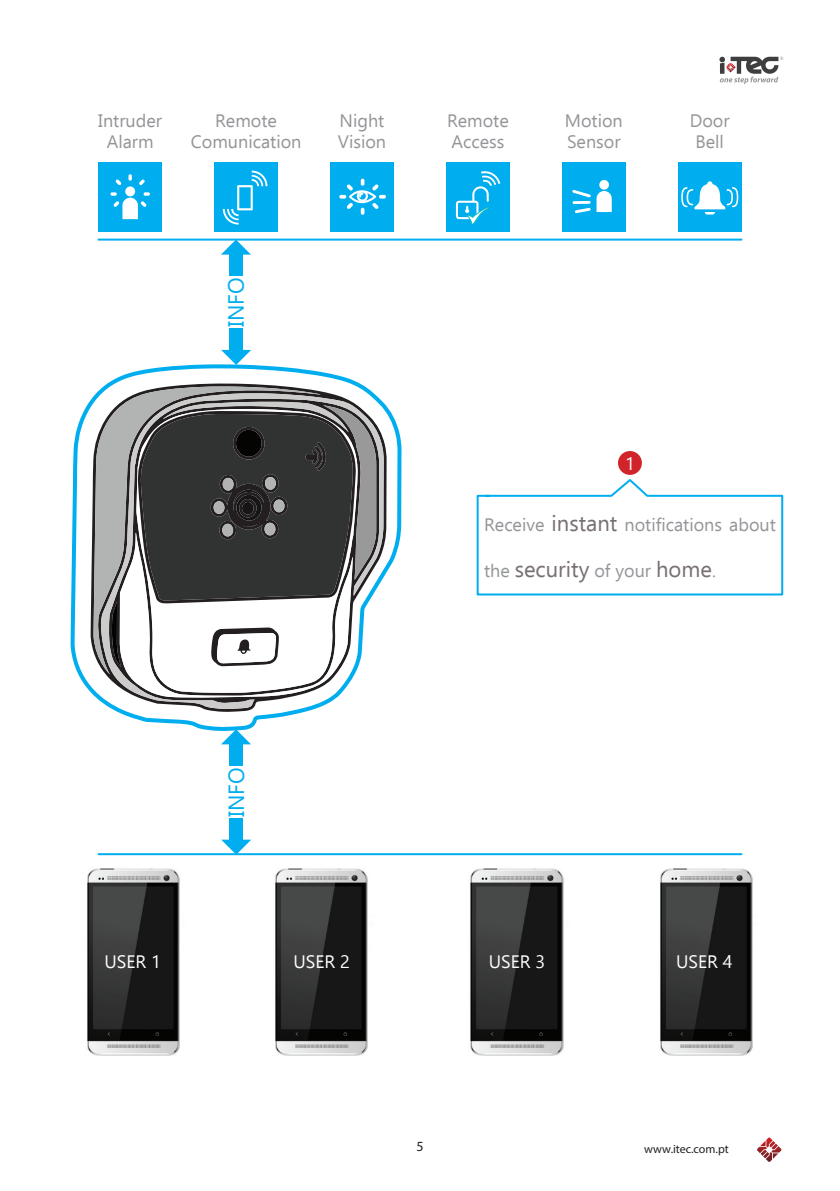
<style>
.page{position:relative;width:840px;height:1191px;background:#fff}
.page>*{position:absolute;margin:0;border:0;box-sizing:border-box;transform-origin:0 0}
.t1{font:22px "Ebrima";color:#776f70}
.t2{font:22px "Ebrima";color:#00aeef}
.t3{font:18px/21.6px "Ebrima";color:#939598;text-align:center}
.t4{font:18px "Ebrima";color:#fff}
.t5{font:14px "Myriad Pro";color:#231f20}
.t6{font:12px "Myriad Pro";color:#231f20}
.s1{font-size:22px;color:#776f70}
.s2{font-size:18px;color:#939598}
</style>
<div class="page">
<img style="left:757px;top:1137px;width:24px;height:24px">
<svg style="left:719px;top:57px;width:63px;height:27px"></svg>
<svg style="left:70px;top:162px;width:333px;height:694px"></svg>
<svg style="left:91px;top:383px;width:295px;height:329px"></svg>
<svg style="left:93px;top:386px;width:227px;height:288px;fill:#b2b3b3"></svg>
<svg style="left:101px;top:393px;width:282px;height:316px"></svg>
<svg style="left:112px;top:402px;width:264px;height:296px"></svg>
<div style="left:98px;top:162px;width:64px;height:70px;background:#00aeef"></div>
<div style="left:125px;top:186px;width:10px;height:10px;background:#fff;border-radius:50%"></div>
<svg style="left:128px;top:174px;width:4px;height:7px"></svg>
<svg style="left:139px;top:179px;width:6px;height:6px"></svg>
<svg style="left:110px;top:192px;width:40px;height:27px"></svg>
<svg style="left:115px;top:179px;width:6px;height:6px"></svg>
<div style="left:214px;top:162px;width:63px;height:70px;background:#00aeef"></div>
<svg style="left:223px;top:171px;width:44px;height:54px"></svg>
<div style="left:330px;top:162px;width:63px;height:70px;background:#00aeef"></div>
<svg style="left:339px;top:179px;width:47px;height:36px"></svg>
<div style="left:446px;top:162px;width:63px;height:70px;background:#00aeef"></div>
<svg style="left:455px;top:171px;width:45px;height:54px"></svg>
<div style="left:562px;top:162px;width:63px;height:70px;background:#00aeef"></div>
<div style="left:599px;top:180px;width:9px;height:10px;background:#fff;border-radius:50%"></div>
<svg style="left:596px;top:191px;width:15px;height:21px"></svg>
<svg style="left:572px;top:190px;width:18px;height:7px"></svg>
<hr style="left:572px;top:201px;width:18px;height:3px;background:#fff">
<svg style="left:574px;top:208px;width:16px;height:5px"></svg>
<div style="left:677px;top:162px;width:64px;height:70px;background:#00aeef"></div>
<svg style="left:681px;top:181px;width:57px;height:33px"></svg>
<hr style="left:98px;top:239px;width:643px;height:2px;background:#00aeef">
<img style="left:87px;top:868px;width:93px;height:188px">
<img style="left:275px;top:868px;width:93px;height:188px">
<img style="left:470px;top:868px;width:94px;height:188px">
<img style="left:660px;top:868px;width:93px;height:188px">
<hr style="left:98px;top:853px;width:643px;height:2px;background:#00aeef">
<div style="left:617px;top:451px;width:24px;height:24px;background:#d1232a;border-radius:50%"></div>
<svg style="left:476px;top:479px;width:307px;height:117px"></svg>
<div style="left:229px;top:744px;width:14px;height:21px;background:#00aeef"></div>
<div style="left:229px;top:818px;width:14px;height:21px;background:#00aeef"></div>
<svg style="left:221px;top:729px;width:30px;height:15px"></svg>
<svg style="left:221px;top:839px;width:30px;height:15px"></svg>
<div style="left:229px;top:255px;width:14px;height:21px;background:#00aeef"></div>
<div style="left:229px;top:329px;width:14px;height:21px;background:#00aeef"></div>
<svg style="left:221px;top:240px;width:30px;height:15px"></svg>
<svg style="left:221px;top:350px;width:30px;height:15px"></svg>
<div style="left:124px;top:1030px;width:18px;height:7px;background:#040503"></div>
<div style="left:312px;top:1030px;width:18px;height:7px;background:#040503"></div>
<div style="left:507px;top:1030px;width:18px;height:7px;background:#040503"></div>
<div style="left:695px;top:1030px;width:18px;height:7px;background:#040503"></div>
<p class="t3" style="left:98px;top:109px;width:65px">Intruder<br>Alarm</p>
<p class="t3" style="left:191px;top:109px;width:112px">Remote<br>Comunication</p>
<p class="t3" style="left:337px;top:109px;width:50px;text-align:left">Night<br>Vision</p>
<p class="t3" style="left:447px;top:109px;width:63px;text-align:left">Remote<br>Access</p>
<p class="t3" style="left:564px;top:109px;width:59px;text-align:left">Motion<br>Sensor</p>
<p class="t3" style="left:689px;top:109px;width:41px">Door<br>Bell</p>
<p class="t2" style="left:220px;top:327px;width:51px;rotate:-90deg">INFO</p>
<p class="t2" style="left:220px;top:817px;width:51px;rotate:-90deg">INFO</p>
<p class="t4" style="left:624px;top:450px;width:11px">1</p>
<p class="t3" style="left:484px;top:513px;width:293px">Receive <span class="s1">instant</span> notifications about</p>
<p class="t1" style="left:484px;top:553px;width:233px"><span class="s2">the</span> security <span class="s2">of your</span> home<span class="s2">.</span></p>
<p class="t4" style="left:104px;top:948px;width:58px">USER 1</p>
<p class="t4" style="left:293px;top:948px;width:58px">USER 2</p>
<p class="t4" style="left:488px;top:948px;width:58px">USER 3</p>
<p class="t4" style="left:675px;top:948px;width:58px">USER 4</p>
<p class="t5" style="left:416px;top:1137px;width:9px">5</p>
<p class="t6" style="left:644px;top:1141px;width:86px">www.itec.com.pt</p>
</div>
